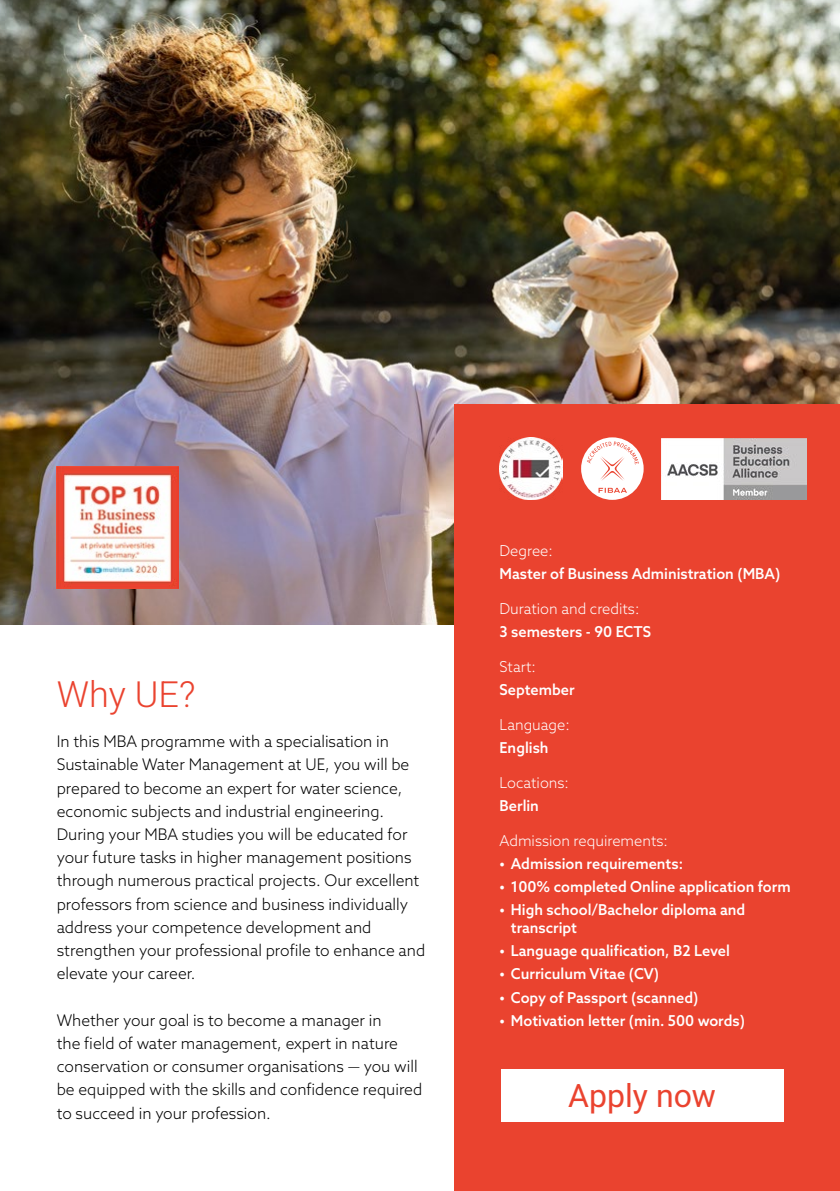
<style>
.page{position:relative;width:840px;height:1191px;background:#fff}
.page>*{position:absolute;margin:0;border:0;box-sizing:border-box;transform-origin:0 0}
.t1{font:300 36px "Heebo";color:#ea432f}
.t2{font:32px "Heebo";color:#ea432f}
.t3{font:300 16px/23.2px "Azo Sans";color:#000}
.t4{font:500 15px/17.4px "Azo Sans";color:#fff}
.t5{font:300 15px "Azo Sans";color:#fff}
.s1{font-weight:700}
</style>
<div class="page">
<img style="left:0;top:0;width:839px;height:624px">
<div style="left:454px;top:405px;width:385px;height:786px;background:#ea432f"></div>
<img style="left:57px;top:467px;width:121px;height:121px">
<svg style="left:581px;top:437px;width:62px;height:63px"></svg>
<img style="left:661px;top:438px;width:144px;height:62px">
<img style="left:499px;top:437px;width:63px;height:63px">
<div style="left:500px;top:1069px;width:282px;height:52px;background:#fff"></div>
<h1 class="t1" style="left:57px;top:669px;width:140px">Why UE?</h1>
<p class="t3" style="left:57px;top:729px;width:370px">In this MBA programme with a specialisation in Sustainable Water Management at UE, you will be prepared to become an expert for water science, economic subjects and industrial engineering.<br>During your MBA studies you will be educated for your future tasks in higher management positions through numerous practical projects. Our excellent professors from science and business individually address your competence development and strengthen your professional profile to enhance and elevate your career.</p>
<p class="t3" style="left:57px;top:1008px;width:367px">Whether your goal is to become a manager in<br>the field of water management, expert in nature conservation or consumer organisations — you will be equipped with the skills and confidence required to succeed in your profession.</p>
<p class="t5" style="left:499px;top:540px;width:55px">Degree:</p>
<p class="t4" style="left:499px;top:564px;width:282px">Master of Business Administration (MBA)</p>
<p class="t5" style="left:499px;top:598px;width:141px">Duration and credits:</p>
<p class="t4" style="left:499px;top:622px;width:153px">3 semesters - 90 ECTS</p>
<p class="t5" style="left:499px;top:656px;width:38px">Start:</p>
<p class="t4" style="left:499px;top:680px;width:77px">September</p>
<p class="t5" style="left:499px;top:714px;width:72px">Language:</p>
<p class="t4" style="left:499px;top:738px;width:50px">English</p>
<p class="t5" style="left:499px;top:772px;width:71px">Locations:</p>
<p class="t4" style="left:499px;top:796px;width:41px">Berlin</p>
<p class="t5" style="left:499px;top:830px;width:170px">Admission requirements:</p>
<p class="t4" style="left:499px;top:854px;width:185px"><span class="s1">•</span> Admission requirements:</p>
<p class="t4" style="left:499px;top:878px;width:292px"><span class="s1">•</span> 100% completed Online application form</p>
<p class="t4" style="left:510px;top:901px;width:236px;text-indent:-11px"><span class="s1">•</span> High school/Bachelor diploma and transcript</p>
<p class="t4" style="left:499px;top:941px;width:232px"><span class="s1">•</span> Language qualification, B2 Level</p>
<p class="t4" style="left:499px;top:965px;width:161px"><span class="s1">•</span> Curriculum Vitae (CV)</p>
<p class="t4" style="left:499px;top:988px;width:200px"><span class="s1">•</span> Copy of Passport (scanned)</p>
<p class="t4" style="left:499px;top:1011px;width:247px"><span class="s1">•</span> Motivation letter (min. 500 words)</p>
<h2 class="t2" style="left:568px;top:1073px;width:149px">Apply now</h2>
</div>
